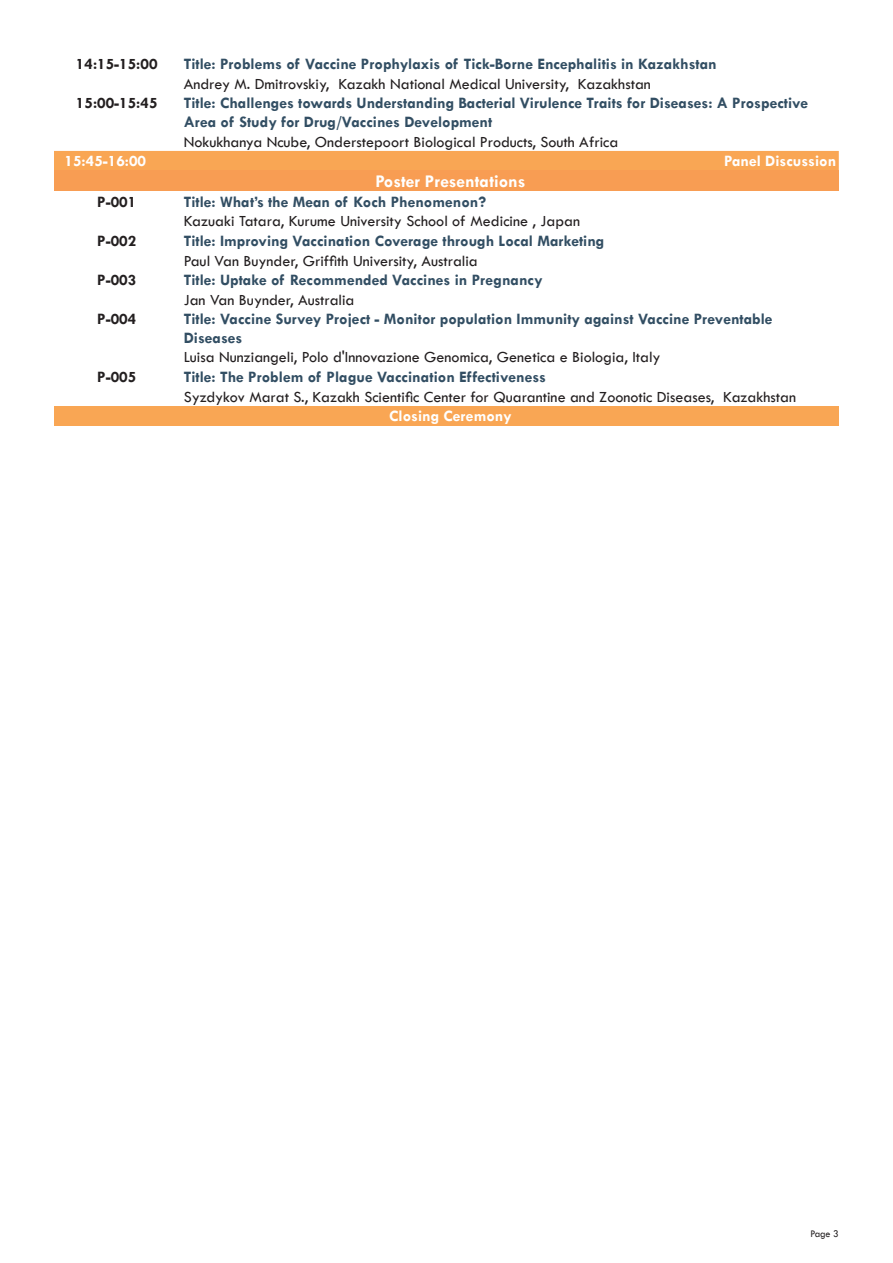
<style>
.page{position:relative;width:893px;height:1263px;background:#fff}
.page>*{position:absolute;margin:0;border:0;box-sizing:border-box;transform-origin:0 0}
.t1{font:700 18px "Tw Cen";color:#fff}
.t2{font:700 16.05px/18.6px "Tw Cen";color:#324e63}
.t3{font:16.05px "Tw Cen";color:#231f20}
.t4{font:700 16.05px "Tw Cen";color:#231f20}
.t5{font:700 16.05px "Tw Cen";color:#fff}
.t6{font:10.5px "Tw Cen";color:#231f20;scale:.95 1}
</style>
<div class="page">
<div style="left:54px;top:151px;width:785px;height:19px;background:#f9a654"></div>
<div style="left:54px;top:170px;width:785px;height:21px;background:#f89d53"></div>
<div style="left:54px;top:406px;width:785px;height:19px;background:#f9a654"></div>
<p class="t4" style="left:76px;top:55px;width:83px">14:15-15:00</p>
<p class="t2" style="left:184px;top:55px;width:534px">Title: Problems of Vaccine Prophylaxis of Tick-Borne Encephalitis in Kazakhstan</p>
<p class="t3" style="left:184px;top:74px;width:469px">Andrey M. Dmitrovskiy, Kazakh National Medical University, Kazakhstan</p>
<p class="t4" style="left:76px;top:94px;width:83px">15:00-15:45</p>
<p class="t2" style="left:184px;top:94px;width:626px">Title: Challenges towards Understanding Bacterial Virulence Traits for Diseases: A Prospective<br>Area of Study for Drug/Vaccines Development</p>
<p class="t3" style="left:184px;top:132px;width:436px">Nokukhanya Ncube, Onderstepoort Biological Products, South Africa</p>
<p class="t5" style="left:65px;top:152px;width:83px">15:45-16:00</p>
<p class="t5" style="left:724px;top:152px;width:113px">Panel Discussion</p>
<p class="t1" style="left:375px;top:171px;width:152px">Poster Presentations</p>
<p class="t4" style="left:97px;top:192px;width:41px">P-001</p>
<p class="t2" style="left:184px;top:192px;width:304px">Title: What’s the Mean of Koch Phenomenon?</p>
<p class="t3" style="left:184px;top:212px;width:398px">Kazuaki Tatara, Kurume University School of Medicine , Japan</p>
<p class="t4" style="left:97px;top:231px;width:41px">P-002</p>
<p class="t2" style="left:184px;top:231px;width:422px">Title: Improving Vaccination Coverage through Local Marketing</p>
<p class="t3" style="left:184px;top:251px;width:296px">Paul Van Buynder, Griffith University, Australia</p>
<p class="t4" style="left:97px;top:270px;width:41px">P-003</p>
<p class="t2" style="left:184px;top:270px;width:360px">Title: Uptake of Recommended Vaccines in Pregnancy</p>
<p class="t3" style="left:184px;top:290px;width:172px">Jan Van Buynder, Australia</p>
<p class="t4" style="left:97px;top:309px;width:41px">P-004</p>
<p class="t2" style="left:184px;top:309px;width:590px">Title: Vaccine Survey Project - Monitor population Immunity against Vaccine Preventable<br>Diseases</p>
<p class="t3" style="left:184px;top:348px;width:478px">Luisa Nunziangeli, Polo d'Innovazione Genomica, Genetica e Biologia, Italy</p>
<p class="t4" style="left:97px;top:367px;width:41px">P-005</p>
<p class="t2" style="left:184px;top:367px;width:364px">Title: The Problem of Plague Vaccination Effectiveness</p>
<p class="t3" style="left:184px;top:387px;width:614px">Syzdykov Marat S., Kazakh Scientific Center for Quarantine and Zoonotic Diseases, Kazakhstan</p>
<p class="t5" style="left:389px;top:406px;width:124px">Closing Ceremony</p>
<p class="t6" style="left:811px;top:1227px;width:31px">Page 3</p>
</div>
